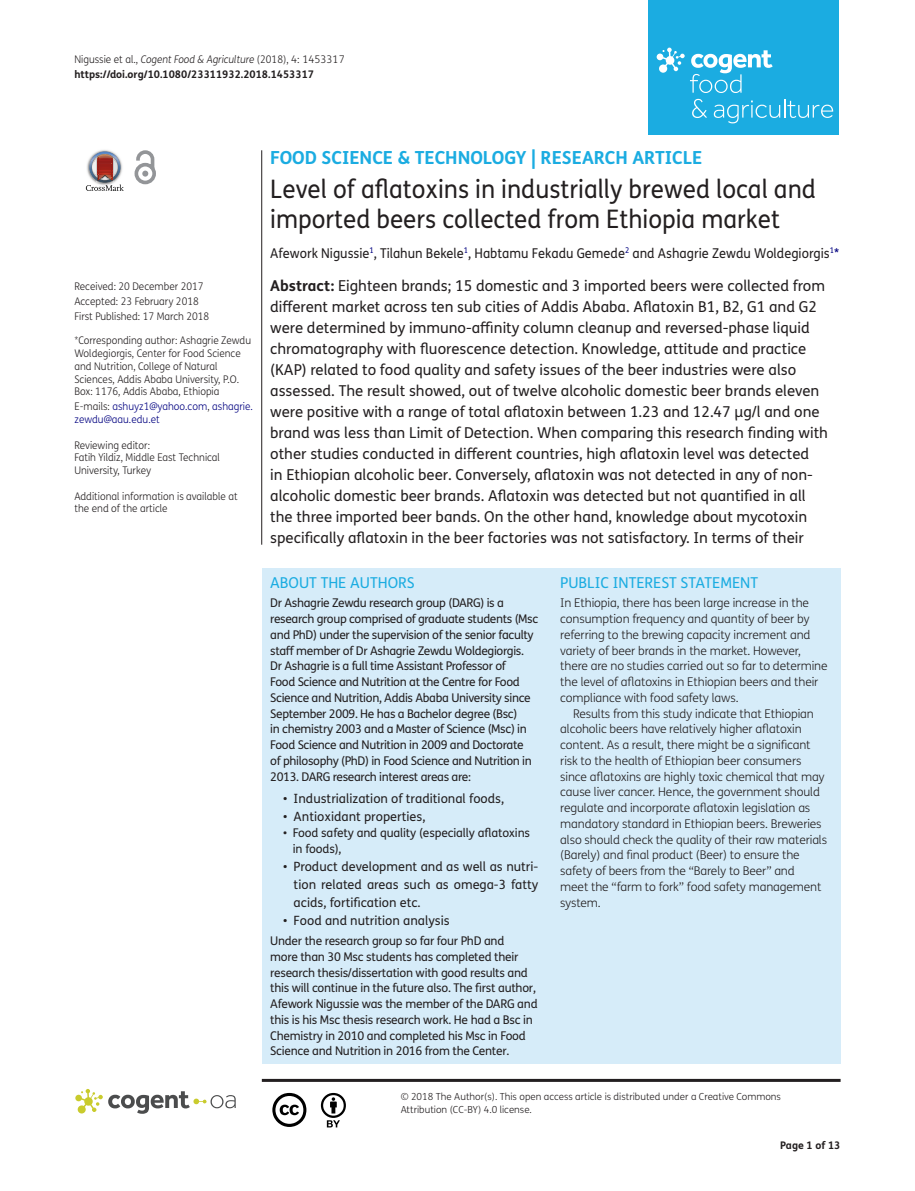
<style>
.page{position:relative;width:915px;height:1191px;background:#fff}
.page>*{position:absolute;margin:0;border:0;box-sizing:border-box;transform-origin:0 0}
.t1{font:25.5px/30px "FS Me Pro";color:#231f20;scale:.95 1}
.t2{font:700 18px "FS Me Pro";color:#1bace1}
.t3{font:15px/21px "FS Me Pro";color:#231f20}
.t4{font:15px "FS Me Pro";color:#1bace1}
.t5{font:13.5px "FS Me Pro";color:#231f20;scale:.95 1}
.t6{font:12.75px/18px "FS Me Pro";color:#231f20;text-align:justify}
.t7{font:12px/15.8px "FS Me Pro";letter-spacing:-.025em;color:#231f20}
.t8{font:300 12px/15.8px "FS Me Pro";letter-spacing:-.01em;color:#231f20}
.t9{font:300 10.5px/12.8px "FS Me Pro";color:#231f20;scale:.95 1}
.t10{font:700 10.5px/15px "FS Me Pro";color:#231f20}
.t11{font:300 10.5px/12.8px "FS Me Pro";color:#000080;scale:.95 1}
.t12{font:300 9.75px/12.8px "FS Me Pro";color:#231f20}
.s1{font-weight:300}
.s2{font-weight:300;font-style:italic}
.s3{color:#231f20}
.s4{color:#000080}
.s5{font-weight:700}
</style>
<div class="page">
<div style="left:648px;top:0;width:190px;height:134px;background:#1bace1"></div>
<svg style="left:656px;top:48px;width:116px;height:45px"></svg>
<svg style="left:692px;top:99px;width:15px;height:19px"></svg>
<svg style="left:713px;top:99px;width:119px;height:24px"></svg>
<div style="left:261px;top:568px;width:579px;height:495px;background:#d6ecf9"></div>
<svg style="left:86px;top:151px;width:38px;height:40px"></svg>
<svg style="left:134px;top:150px;width:22px;height:34px"></svg>
<hr style="left:261px;top:150px;width:1px;height:395px;background:#231f20">
<hr style="left:262px;top:1078px;width:578px;height:3px;background:#231f20">
<svg style="left:75px;top:1089px;width:161px;height:24px"></svg>
<svg style="left:272px;top:1093px;width:34px;height:34px"></svg>
<svg style="left:321px;top:1093px;width:25px;height:34px"></svg>
<p class="t10" style="left:74px;top:51px;width:271px"><span class="s1">Nigussie et al.,</span> <span class="s2">Cogent Food &amp; Agriculture</span> <span class="s1">(2018), 4: 1453317 </span>https://doi.org/10.1080/23311932.2018.1453317</p>
<p class="t9" style="left:74px;top:279px;width:143px;line-height:14.9px">Received: 20 December 2017<br>Accepted: 23 February 2018<br>First Published: 17 March 2018</p>
<p class="t9" style="left:74px;top:334px;width:187px">*Corresponding author: Ashagrie Zewdu Woldegiorgis, Center for Food Science and Nutrition, College of Natural Sciences, Addis Ababa University, P.O.<br>Box: 1176, Addis Ababa, Ethiopia</p>
<p class="t11" style="left:74px;top:400px;width:189px"><span class="s3">E-mails:</span> ashuyz1@yahoo.com<span class="s3">,</span> ashagrie. zewdu@aau.edu.et</p>
<p class="t9" style="left:74px;top:438px;width:155px">Reviewing editor:<br>Fatih Yildiz, Middle East Technical<br>University, Turkey</p>
<p class="t9" style="left:74px;top:489px;width:173px">Additional information is available at the end of the article</p>
<p class="t2" style="left:270px;top:143px;width:433px">FOOD SCIENCE &amp; TECHNOLOGY | RESEARCH ARTICLE</p>
<h1 class="t1" style="left:270px;top:174px;width:575px">Level of aflatoxins in industrially brewed local and imported beers collected from Ethiopia market</h1>
<p class="t5" style="left:270px;top:243px;width:600px">Afework Nigussie<sup>1</sup>, Tilahun Bekele<sup>1</sup>, Habtamu Fekadu Gemede<sup>2</sup> and Ashagrie Zewdu Woldegiorgis<sup>1</sup><span class="s4">*</span></p>
<p class="t3" style="left:270px;top:275px;width:559px"><span class="s5">Abstract:</span> Eighteen brands; 15 domestic and 3 imported beers were collected from different market across ten sub cities of Addis Ababa. Aflatoxin B1, B2, G1 and G2 were determined by immuno-affinity column cleanup and reversed-phase liquid chromatography with fluorescence detection. Knowledge, attitude and practice (KAP) related to food quality and safety issues of the beer industries were also assessed. The result showed, out of twelve alcoholic domestic beer brands eleven were positive with a range of total aflatoxin between 1.23 and 12.47 μg/l and one brand was less than Limit of Detection. When comparing this research finding with other studies conducted in different countries, high aflatoxin level was detected<br>in Ethiopian alcoholic beer. Conversely, aflatoxin was not detected in any of non&shy;alcoholic domestic beer brands. Aflatoxin was detected but not quantified in all the three imported beer bands. On the other hand, knowledge about mycotoxin specifically aflatoxin in the beer factories was not satisfactory. In terms of their</p>
<p class="t4" style="left:270px;top:572px;width:146px">ABOUT THE AUTHORS</p>
<p class="t7" style="left:270px;top:595px;width:269px">Dr Ashagrie Zewdu research group (DARG) is a research group comprised of graduate students (Msc and PhD) under the supervision of the senior faculty staff member of Dr Ashagrie Zewdu Woldegiorgis.<br>Dr Ashagrie is a full time Assistant Professor of<br>Food Science and Nutrition at the Centre for Food Science and Nutrition, Addis Ababa University since September 2009. He has a Bachelor degree (Bsc)<br>in chemistry 2003 and a Master of Science (Msc) in Food Science and Nutrition in 2009 and Doctorate<br>of philosophy (PhD) in Food Science and Nutrition in 2013. DARG research interest areas are:</p>
<p class="t6" style="left:283px;top:789px;width:222px">• Industrialization of traditional foods,</p>
<p class="t6" style="left:283px;top:807px;width:144px">• Antioxidant properties,</p>
<p class="t7" style="left:293px;top:824px;width:239px;text-indent:-10px">• Food safety and quality (especially aflatoxins in foods),</p>
<p class="t6" style="left:293px;top:857px;width:246px;text-indent:-11px">• Product development and as well as nutri&shy;tion related areas such as omega-3 fatty acids, fortification etc.</p>
<p class="t6" style="left:283px;top:911px;width:168px">• Food and nutrition analysis</p>
<p class="t7" style="left:270px;top:932px;width:269px">Under the research group so far four PhD and<br>more than 30 Msc students has completed their research thesis/dissertation with good results and this will continue in the future also. The first author, Afework Nigussie was the member of the DARG and this is his Msc thesis research work. He had a Bsc in Chemistry in 2010 and completed his Msc in Food Science and Nutrition in 2016 from the Center.</p>
<p class="t4" style="left:560px;top:572px;width:199px">PUBLIC INTEREST STATEMENT</p>
<p class="t8" style="left:560px;top:595px;width:269px">In Ethiopia, there has been large increase in the consumption frequency and quantity of beer by referring to the brewing capacity increment and variety of beer brands in the market. However, there are no studies carried out so far to determine the level of aflatoxins in Ethiopian beers and their compliance with food safety laws.</p>
<p class="t8" style="left:560px;top:705px;width:268px;text-indent:13px">Results from this study indicate that Ethiopian alcoholic beers have relatively higher aflatoxin content. As a result, there might be a significant risk to the health of Ethiopian beer consumers since aflatoxins are highly toxic chemical that may cause liver cancer. Hence, the government should regulate and incorporate aflatoxin legislation as mandatory standard in Ethiopian beers. Breweries also should check the quality of their raw materials (Barely) and final product (Beer) to ensure the safety of beers from the “Barely to Beer” and<br>meet the “farm to fork” food safety management system.</p>
<p class="t12" style="left:400px;top:1090px;width:381px">© 2018 The Author(s). This open access article is distributed under a Creative Commons<br>Attribution (CC-BY) 4.0 license.</p>
<p class="t10" style="left:780px;top:1137px;width:62px">Page 1 of 13</p>
</div>
